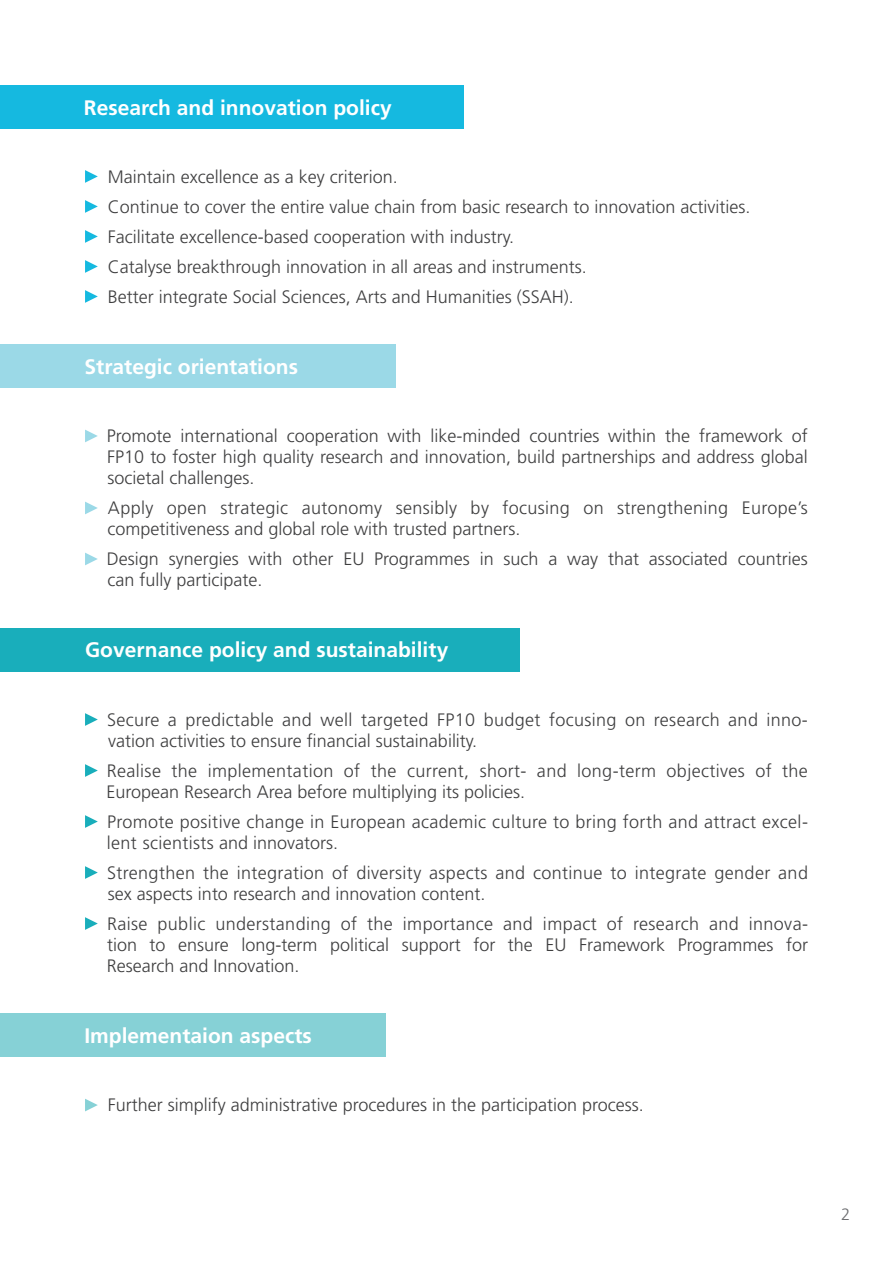
<style>
.page{position:relative;width:893px;height:1263px;background:#fff}
.page>*{position:absolute;margin:0;border:0;box-sizing:border-box;transform-origin:0 0}
.t1{font:700 21px "Frutiger LT Std";color:#fff}
.t2{font:300 18px/21px "Frutiger LT Std";color:#3e3e3f}
.t3{font:300 18px/21px "Frutiger LT Std";letter-spacing:.02em;color:#3e3e3f}
.t4{font:300 16.5px "Frutiger LT Std";color:#6c6d70}
</style>
<div class="page">
<svg style="left:85px;top:170px;width:13px;height:13px"></svg>
<svg style="left:85px;top:200px;width:13px;height:13px"></svg>
<svg style="left:85px;top:230px;width:13px;height:13px"></svg>
<svg style="left:85px;top:260px;width:13px;height:13px"></svg>
<svg style="left:85px;top:290px;width:13px;height:13px"></svg>
<svg style="left:85px;top:430px;width:13px;height:12px"></svg>
<svg style="left:85px;top:502px;width:13px;height:12px"></svg>
<svg style="left:85px;top:553px;width:13px;height:12px"></svg>
<svg style="left:85px;top:713px;width:13px;height:13px"></svg>
<svg style="left:85px;top:764px;width:13px;height:13px"></svg>
<svg style="left:85px;top:815px;width:13px;height:13px"></svg>
<svg style="left:85px;top:866px;width:13px;height:13px"></svg>
<svg style="left:85px;top:917px;width:13px;height:13px"></svg>
<svg style="left:85px;top:1099px;width:13px;height:12px"></svg>
<div style="left:0;top:1013px;width:316px;height:44px;background:#86d1d6"></div>
<div style="left:40px;top:1013px;width:346px;height:44px;background:#86d1d6"></div>
<div style="left:0;top:628px;width:335px;height:43px;background:#19aebb"></div>
<div style="left:61px;top:628px;width:459px;height:43px;background:#19aebb"></div>
<div style="left:0;top:344px;width:395px;height:44px;background:#9bd9e7"></div>
<div style="left:0;top:85px;width:390px;height:44px;background:#15b9e0"></div>
<div style="left:71px;top:85px;width:392px;height:44px;background:#15b9e0"></div>
<p class="t1" style="left:84px;top:95px;width:309px">Research and innovation policy</p>
<p class="t2" style="left:108px;top:162px;width:644px;line-height:30px">Maintain excellence as a key criterion.<br>Continue to cover the entire value chain from basic research to innovation activities.<br>Facilitate excellence-based cooperation with industry.<br>Catalyse breakthrough innovation in all areas and instruments.<br>Better integrate Social Sciences, Arts and Humanities (SSAH).</p>
<p class="t1" style="left:85px;top:354px;width:215px">Strategic orientations</p>
<p class="t2" style="left:107px;top:426px;width:702px;text-align:justify">Promote international cooperation with like-minded countries within the framework of FP10 to foster high quality research and innovation, build partnerships and address global societal challenges.</p>
<p class="t3" style="left:108px;top:498px;width:702px">Apply open strategic autonomy sensibly by focusing on strengthening Europe’s competitiveness and global role with trusted partners.</p>
<p class="t2" style="left:107px;top:549px;width:702px">Design synergies with other EU Programmes in such a way that associated countries can fully participate.</p>
<p class="t1" style="left:85px;top:638px;width:365px">Governance policy and sustainability</p>
<p class="t3" style="left:107px;top:709px;width:702px">Secure a predictable and well targeted FP10 budget focusing on research and inno&shy;vation activities to ensure financial sustainability.</p>
<p class="t3" style="left:107px;top:760px;width:703px">Realise the implementation of the current, short- and long-term objectives of the<br>European Research Area before multiplying its policies.</p>
<p class="t3" style="left:107px;top:811px;width:703px">Promote positive change in European academic culture to bring forth and attract excel&shy;lent scientists and innovators.</p>
<p class="t3" style="left:107px;top:862px;width:702px">Strengthen the integration of diversity aspects and continue to integrate gender and sex aspects into research and innovation content.</p>
<p class="t2" style="left:107px;top:913px;width:703px;text-align:justify">Raise public understanding of the importance and impact of research and innova&shy;tion to ensure long-term political support for the EU Framework Programmes for Research and Innovation.</p>
<p class="t1" style="left:84px;top:1023px;width:229px">Implementaion aspects</p>
<p class="t2" style="left:108px;top:1095px;width:538px">Further simplify administrative procedures in the participation process.</p>
<p class="t4" style="left:841px;top:1205px;width:11px">2</p>
</div>
